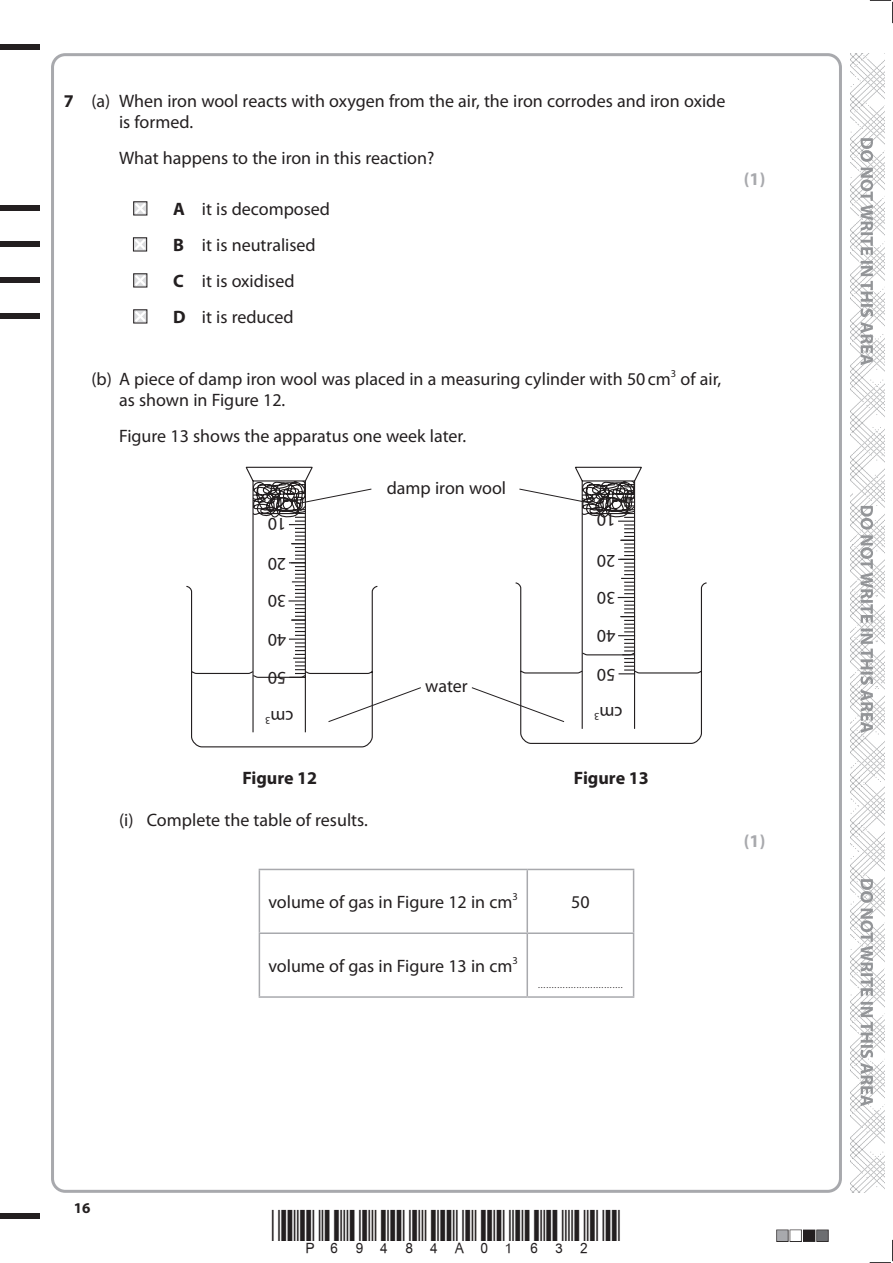
<style>
.page{position:relative;width:893px;height:1263px;background:#fff}
.page>*{position:absolute;margin:0;border:0;box-sizing:border-box;transform-origin:0 0}
.t1{font:18px/38.4px "Myriad Pro";color:#231f20}
.t2{font:700 18px "Myriad Pro";color:#231f20}
.t3{font:700 18px "Myriad Pro";color:#a8a9ad}
.t4{font:700 15px "Myriad Pro";color:#231f20}
.t5{font:10.5px "Myriad Pro";color:#231f20}
.t6{font:9px "Myriad Pro";color:#231f20}
.s1{font-weight:700}
</style>
<div class="page">
<div style="left:0;top:44px;width:40px;height:5px;background:#231f20"></div>
<div style="left:0;top:1214px;width:40px;height:5px;background:#231f20"></div>
<svg style="left:870px;top:0;width:23px;height:23px"></svg>
<svg style="left:870px;top:1240px;width:23px;height:23px"></svg>
<img style="left:850px;top:53px;width:34px;height:1140px">
<svg style="left:860px;top:138px;width:13px;height:968px"></svg>
<svg style="left:133px;top:201px;width:15px;height:15px"></svg>
<svg style="left:132px;top:237px;width:16px;height:15px"></svg>
<svg style="left:133px;top:273px;width:15px;height:15px"></svg>
<svg style="left:133px;top:309px;width:15px;height:15px"></svg>
<svg style="left:186px;top:467px;width:235px;height:280px"></svg>
<svg style="left:471px;top:467px;width:236px;height:277px"></svg>
<hr style="left:259px;top:869px;width:268px;height:1px;background:#a8a9ad">
<hr style="left:259px;top:870px;width:1px;height:62px;background:#a8a9ad">
<hr style="left:527px;top:869px;width:107px;height:1px;background:#a8a9ad">
<hr style="left:526px;top:870px;width:2px;height:62px;background:#a8a9ad">
<hr style="left:633px;top:870px;width:1px;height:62px;background:#a8a9ad">
<hr style="left:259px;top:932px;width:268px;height:2px;background:#a8a9ad">
<hr style="left:259px;top:934px;width:1px;height:62px;background:#a8a9ad">
<hr style="left:527px;top:932px;width:107px;height:2px;background:#a8a9ad">
<hr style="left:526px;top:934px;width:2px;height:62px;background:#a8a9ad">
<hr style="left:633px;top:934px;width:1px;height:62px;background:#a8a9ad">
<hr style="left:259px;top:996px;width:268px;height:2px;background:#a8a9ad">
<hr style="left:527px;top:996px;width:107px;height:2px;background:#a8a9ad">
<div style="left:0;top:205px;width:40px;height:6px;background:#231f20"></div>
<div style="left:0;top:241px;width:40px;height:6px;background:#231f20"></div>
<div style="left:0;top:277px;width:40px;height:6px;background:#231f20"></div>
<div style="left:0;top:313px;width:40px;height:6px;background:#231f20"></div>
<p class="t1" style="left:119px;top:92px;width:608px;line-height:21px;text-indent:-55px"><span class="s1">7</span> (a) When iron wool reacts with oxygen from the air, the iron corrodes and iron oxide is formed.</p>
<p class="t1" style="left:119px;top:140px;width:317px">What happens to the iron in this reaction?</p>
<p class="t1" style="left:173px;top:193px;width:158px;line-height:36px"><span class="s1">A</span> it is decomposed<br><span class="s1">B</span> it is neutralised<br><span class="s1">C</span> it is oxidised<br><span class="s1">D</span> it is reduced</p>
<p class="t1" style="left:119px;top:370px;width:604px;line-height:21px;text-indent:-28px">(b) A piece of damp iron wool was placed in a measuring cylinder with 50 cm<sup>3</sup> of air, as shown in Figure 12.</p>
<p class="t1" style="left:119px;top:418px;width:349px">Figure 13 shows the apparatus one week later.</p>
<p class="t1" style="left:387px;top:470px;width:121px">damp iron wool</p>
<p class="t1" style="left:286px;top:543px;width:20px;rotate:-180deg">10</p>
<p class="t1" style="left:615px;top:540px;width:20px;rotate:-180deg">10</p>
<p class="t1" style="left:286px;top:584px;width:20px;rotate:-180deg">20</p>
<p class="t1" style="left:615px;top:580px;width:20px;rotate:-180deg">20</p>
<p class="t1" style="left:286px;top:697px;width:20px;text-align:justify;rotate:-180deg">50<br>40<br>30</p>
<p class="t1" style="left:425px;top:668px;width:44px">water</p>
<p class="t1" style="left:615px;top:694px;width:20px;text-align:justify;rotate:-180deg">50<br>40<br>30</p>
<p class="t1" style="left:293px;top:736px;width:25px;rotate:-180deg">cm</p>
<p class="t5" style="left:270px;top:727px;width:7px;rotate:-180deg">3</p>
<p class="t1" style="left:623px;top:732px;width:25px;rotate:-180deg">cm</p>
<p class="t5" style="left:599px;top:723px;width:7px;rotate:-180deg">3</p>
<p class="t2" style="left:242px;top:771px;width:76px">Figure 12</p>
<p class="t2" style="left:574px;top:771px;width:76px">Figure 13</p>
<p class="t1" style="left:119px;top:803px;width:250px">(i) Complete the table of results.</p>
<p class="t1" style="left:268px;top:884px;width:251px">volume of gas in Figure 12 in cm<sup>3</sup></p>
<p class="t1" style="left:571px;top:884px;width:20px">50</p>
<p class="t1" style="left:268px;top:948px;width:251px">volume of gas in Figure 13 in cm<sup>3</sup></p>
<p class="t6" style="left:538px;top:981px;width:86px">...............................</p>
<p class="t3" style="left:744px;top:172px;width:23px">(1)</p>
<p class="t3" style="left:744px;top:834px;width:23px">(1)</p>
<p class="t4" style="left:74px;top:1202px;width:18px">16</p>
</div>
